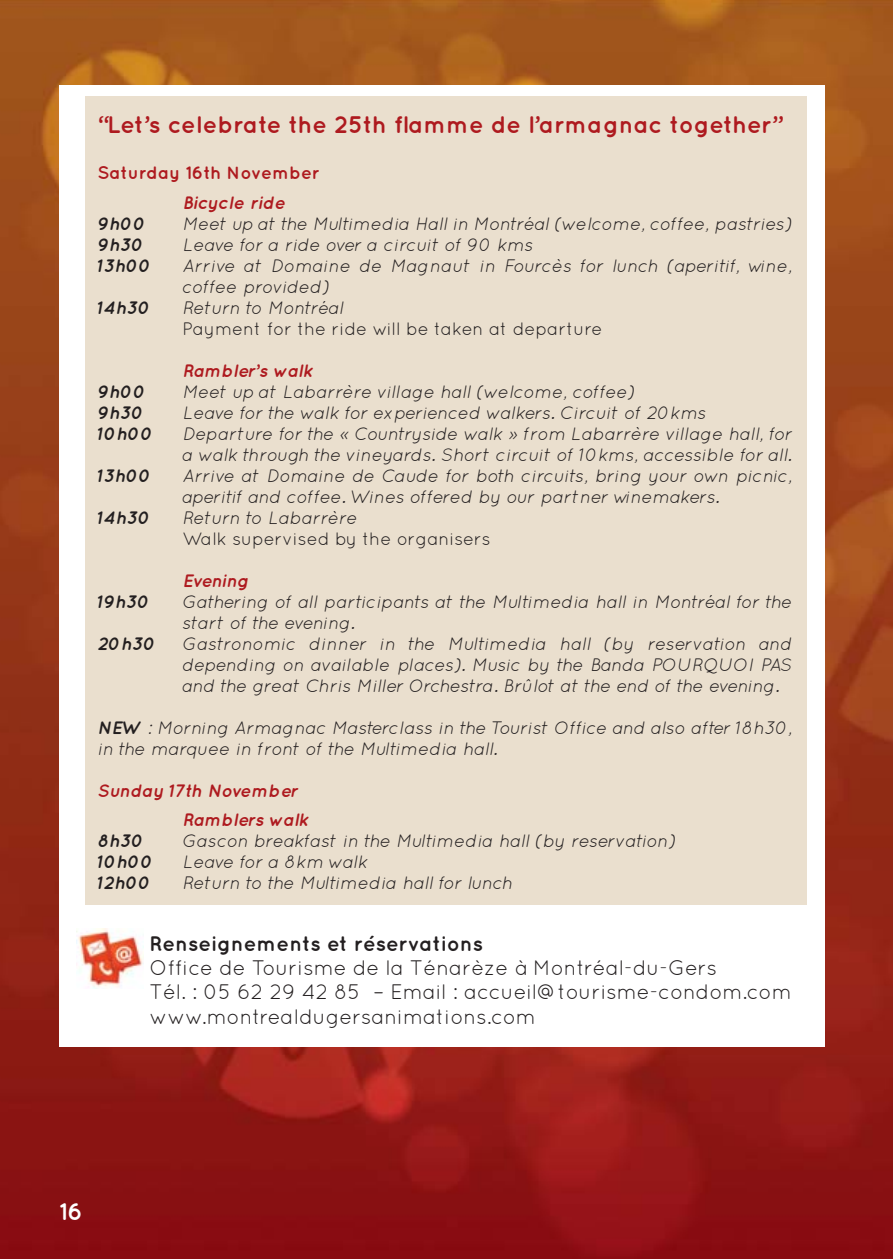
<style>
.page{position:relative;width:893px;height:1259px;background:#fff}
.page>*{position:absolute;margin:0;border:0;box-sizing:border-box;transform-origin:0 0}
.t1{font:700 24px "Quicksand";color:#ae1a1f}
.t2{font:700 24px "Quicksand";color:#fff}
.t3{font:21px/24.3px "Quicksand";color:#231f20}
.t4{font:700 21px "Quicksand";color:#231f20}
.t5{font:italic 18px/21px "Quicksand";color:#231f20}
.t6{font:18px "Quicksand";color:#231f20}
.t7{font:italic 700 18px "Quicksand";color:#231f20}
.t8{font:italic 700 18px/29.4px "Quicksand";color:#ae1a1f}
.t9{font:700 18px "Quicksand";color:#ae1a1f}
.t10{font:italic 18px "Quicksand";letter-spacing:-.02em;color:#231f20}
.t11{font:italic 700 18px "Quicksand";letter-spacing:-.025em;color:#ae1a1f}
.s1{font-weight:700}
</style>
<div class="page">
<img style="left:0;top:0;width:893px;height:1258px">
<div style="left:60px;top:85px;width:765px;height:961px;background:#fff"></div>
<div style="left:85px;top:96px;width:721px;height:808px;background:#eadfce"></div>
<img style="left:77px;top:928px;width:66px;height:60px">
<h1 class="t1" style="left:97px;top:116px;width:686px">“Let’s celebrate the 25th flamme de l’armagnac together”</h1>
<p class="t9" style="left:97px;top:166px;width:224px">Saturday 16th November</p>
<p class="t8" style="left:182px;top:190px;width:105px">Bicycle ride</p>
<p class="t7" style="left:97px;top:217px;width:50px">9h00</p>
<p class="t5" style="left:182px;top:215px;width:611px">Meet up at the Multimedia Hall in Montréal (welcome, coffee, pastries)</p>
<p class="t7" style="left:97px;top:238px;width:48px">9h30</p>
<p class="t5" style="left:182px;top:236px;width:352px">Leave for a ride over a circuit of 90 kms</p>
<p class="t7" style="left:97px;top:259px;width:55px">13h00</p>
<p class="t5" style="left:182px;top:257px;width:611px">Arrive at Domaine de Magnaut in Fourcès for lunch (aperitif, wine, coffee provided)</p>
<p class="t7" style="left:97px;top:301px;width:54px">14h30</p>
<p class="t5" style="left:182px;top:299px;width:162px">Return to Montréal</p>
<p class="t6" style="left:182px;top:322px;width:422px">Payment for the ride will be taken at departure</p>
<p class="t8" style="left:182px;top:358px;width:132px">Rambler’s walk</p>
<p class="t7" style="left:97px;top:385px;width:50px">9h00</p>
<p class="t5" style="left:182px;top:383px;width:454px">Meet up at Labarrère village hall (welcome, coffee)</p>
<p class="t7" style="left:97px;top:406px;width:48px">9h30</p>
<p class="t5" style="left:182px;top:404px;width:525px">Leave for the walk for experienced walkers. Circuit of 20kms</p>
<p class="t7" style="left:97px;top:427px;width:57px">10h00</p>
<p class="t5" style="left:182px;top:425px;width:611px">Departure for the « Countryside walk » from Labarrère village hall, for a walk through the vineyards. Short circuit of 10kms, accessible for all.</p>
<p class="t7" style="left:97px;top:469px;width:55px">13h00</p>
<p class="t5" style="left:182px;top:467px;width:611px">Arrive at Domaine de Caude for both circuits, bring your own picnic, aperitif and coffee. Wines offered by our partner winemakers.</p>
<p class="t7" style="left:97px;top:511px;width:54px">14h30</p>
<p class="t5" style="left:182px;top:509px;width:176px">Return to Labarrère</p>
<p class="t6" style="left:182px;top:532px;width:310px">Walk supervised by the organisers</p>
<p class="t11" style="left:182px;top:574px;width:68px">Evening</p>
<p class="t7" style="left:97px;top:595px;width:54px">19h30</p>
<p class="t5" style="left:182px;top:593px;width:611px">Gathering of all participants at the Multimedia hall in Montréal for the start of the evening.</p>
<p class="t7" style="left:97px;top:637px;width:60px">20h30</p>
<p class="t5" style="left:182px;top:635px;width:611px;text-align:justify">Gastronomic dinner in the Multimedia hall (by reservation and depending on available places). Music by the Banda POURQUOI PAS and the great Chris Miller Orchestra. Brûlot at the end of the evening.</p>
<p class="t5" style="left:97px;top:719px;width:696px"><span class="s1">NEW :</span> Morning Armagnac Masterclass in the Tourist Office and also after 18h30, in the marquee in front of the Multimedia hall.</p>
<p class="t8" style="left:182px;top:777px;width:127px;text-indent:-85px">Sunday 17th November<br>Ramblers walk</p>
<p class="t7" style="left:97px;top:834px;width:48px">8h30</p>
<p class="t5" style="left:182px;top:832px;width:495px">Gascon breakfast in the Multimedia hall (by reservation)</p>
<p class="t7" style="left:97px;top:855px;width:57px">10h00</p>
<p class="t10" style="left:182px;top:856px;width:187px">Leave for a 8km walk</p>
<p class="t7" style="left:97px;top:876px;width:55px">12h00</p>
<p class="t5" style="left:182px;top:874px;width:331px">Return to the Multimedia hall for lunch</p>
<p class="t4" style="left:149px;top:935px;width:335px">Renseignements et réservations</p>
<p class="t3" style="left:149px;top:956px;width:644px">Office de Tourisme de la Ténarèze à Montréal-du-Gers<br>Tél. : 05 62 29 42 85 – Email : accueil@tourisme-condom.com www.montrealdugersanimations.com</p>
<h1 class="t2" style="left:60px;top:1203px;width:25px">16</h1>
</div>
